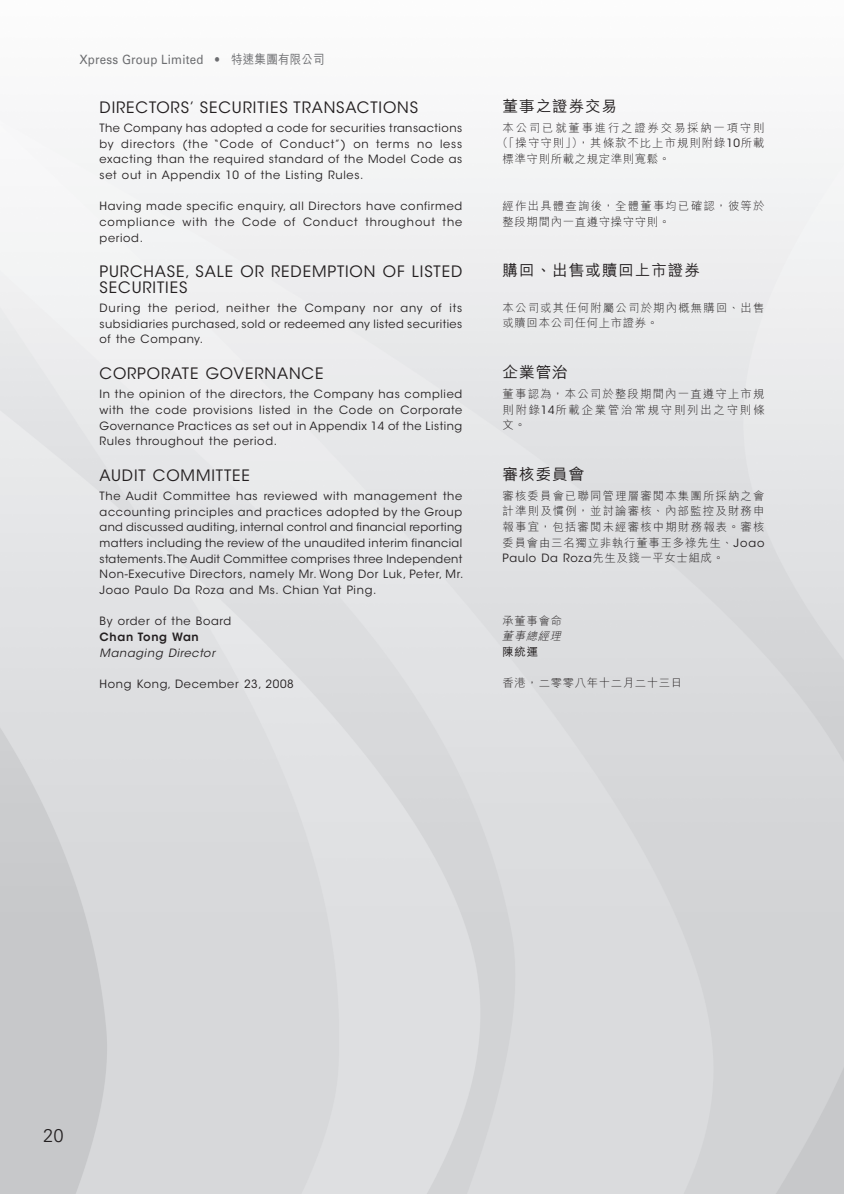
<style>
.page{position:relative;width:844px;height:1194px;background:#fff}
.page>*{position:absolute;margin:0;border:0;box-sizing:border-box;transform-origin:0 0}
.t1{font:300 18.4px "Univers LT Std";color:#231f20}
.t2{font:15.6px/15.6px "ITC Avant Garde Std";letter-spacing:.06em;color:#231f20}
.t3{font:15.6px "M Hei HK Medium E Ten B5 H";letter-spacing:.06em;color:#231f20}
.t4{font:12.8px "Univers LT Std";letter-spacing:.015em;color:#6c6d70;scale:.9 1}
.t5{font:11.4px/15.6px "ITC Avant Garde Std";letter-spacing:.06em;color:#231f20;text-align:justify}
.t6{font:11.4px/15.6px "M Hei HK Light E Ten B5 H";letter-spacing:.105em;color:#231f20}
.t7{font:11.4px "M Hei HK Light E Ten B5 H";letter-spacing:.06em;color:#231f20}
.t8{font:11.4px "M Hei HK Light E Ten B5 H";letter-spacing:.16em;color:#231f20}
.t9{font:italic 11.4px "ITC Avant Garde Std";letter-spacing:.06em;color:#231f20}
.t10{font:600 11.4px "ITC Avant Garde Std";letter-spacing:.06em;color:#231f20}
.t11{font:italic 11.4px "M Hei HK Light E Ten B5 H";color:#231f20}
.t12{font:11.4px "M Hei HK Medium E Ten B5 H";color:#231f20}
.s1{font-family:"M Hei HK Medium E Ten B5 H"}
.s2{font-family:"ITC Avant Garde Std"}
.s3{font-family:"M Hei HK Light E Ten B5 H"}
</style>
<div class="page">
<p class="t4" style="left:79px;top:52px;width:274px">Xpress Group Limited • <span class="s1">特速集團有限公司</span></p>
<h2 class="t2" style="left:99px;top:101px;width:320px">DIRECTORS’ SECURITIES TRANSACTIONS</h2>
<p class="t5" style="left:99px;top:121px;width:364px">The Company has adopted a code for securities transactions by directors (the “Code of Conduct”) on terms no less exacting than the required standard of the Model Code as set out in Appendix 10 of the Listing Rules.</p>
<p class="t5" style="left:99px;top:199px;width:364px">Having made specific enquiry, all Directors have confirmed compliance with the Code of Conduct throughout the period.</p>
<h2 class="t2" style="left:99px;top:265px;width:364px">PURCHASE, SALE OR REDEMPTION OF LISTED<br>SECURITIES</h2>
<p class="t5" style="left:99px;top:301px;width:364px">During the period, neither the Company nor any of its subsidiaries purchased, sold or redeemed any listed securities of the Company.</p>
<h2 class="t2" style="left:99px;top:367px;width:225px">CORPORATE GOVERNANCE</h2>
<p class="t5" style="left:99px;top:387px;width:364px">In the opinion of the directors, the Company has complied with the code provisions listed in the Code on Corporate Governance Practices as set out in Appendix 14 of the Listing Rules throughout the period.</p>
<h2 class="t2" style="left:99px;top:468px;width:152px">AUDIT COMMITTEE</h2>
<p class="t5" style="left:99px;top:489px;width:365px">The Audit Committee has reviewed with management the accounting principles and practices adopted by the Group and discussed auditing, internal control and financial reporting matters including the review of the unaudited interim financial statements. The Audit Committee comprises three Independent Non-Executive Directors, namely Mr. Wong Dor Luk, Peter, Mr.<br>Joao Paulo Da Roza and Ms. Chian Yat Ping.</p>
<p class="t5" style="left:99px;top:614px;width:133px">By order of the Board</p>
<p class="t10" style="left:99px;top:632px;width:101px">Chan Tong Wan</p>
<p class="t9" style="left:99px;top:647px;width:117px">Managing Director</p>
<p class="t5" style="left:99px;top:677px;width:195px">Hong Kong, December 23, 2008</p>
<h2 class="t3" style="left:502px;top:100px;width:116px">董事之證券交易</h2>
<p class="t8" style="left:502px;top:123px;width:263px">本公司已就董事進行之證券交易採納一項守則</p>
<p class="t6" style="left:496px;top:137px;width:269px">（「操守守則」），其條款不比上市規則附錄<span class="s2">10</span>所載</p>
<p class="t7" style="left:502px;top:154px;width:169px">標準守則所載之規定準則寬鬆。</p>
<p class="t6" style="left:502px;top:199px;width:263px">經作出具體查詢後，全體董事均已確認，彼等於整段期間內一直遵守操守守則。</p>
<h2 class="t3" style="left:502px;top:265px;width:199px">購回、出售或贖回上市證券</h2>
<p class="t6" style="left:502px;top:301px;width:263px">本公司或其任何附屬公司於期內概無購回、出售或贖回本公司任何上市證券。</p>
<h2 class="t3" style="left:502px;top:366px;width:67px">企業管治</h2>
<p class="t6" style="left:502px;top:387px;width:263px;text-align:justify">董事認為，本公司於整段期間內一直遵守上市規則附錄<span class="s2">14</span>所載企業管治常規守則列出之守則條文。</p>
<h2 class="t3" style="left:502px;top:468px;width:83px">審核委員會</h2>
<p class="t6" style="left:502px;top:489px;width:263px;text-align:justify">審核委員會已聯同管理層審閱本集團所採納之會計準則及慣例，並討論審核、內部監控及財務申報事宜，包括審閱未經審核中期財務報表。審核委員會由三名獨立非執行董事王多祿先生、<span class="s2">Joao</span></p>
<p class="t5" style="left:502px;top:551px;width:223px">Paulo Da Roza<span class="s3">先生及錢一平女士組成。</span></p>
<p class="t6" style="left:502px;top:614px;width:61px">承董事會命</p>
<p class="t11" style="left:501px;top:631px;width:64px">董事總經理</p>
<p class="t12" style="left:502px;top:647px;width:37px">陳統運</p>
<p class="t7" style="left:502px;top:678px;width:181px">香港，二零零八年十二月二十三日</p>
<h1 class="t1" style="left:43px;top:1124px;width:22px">20</h1>
</div>
